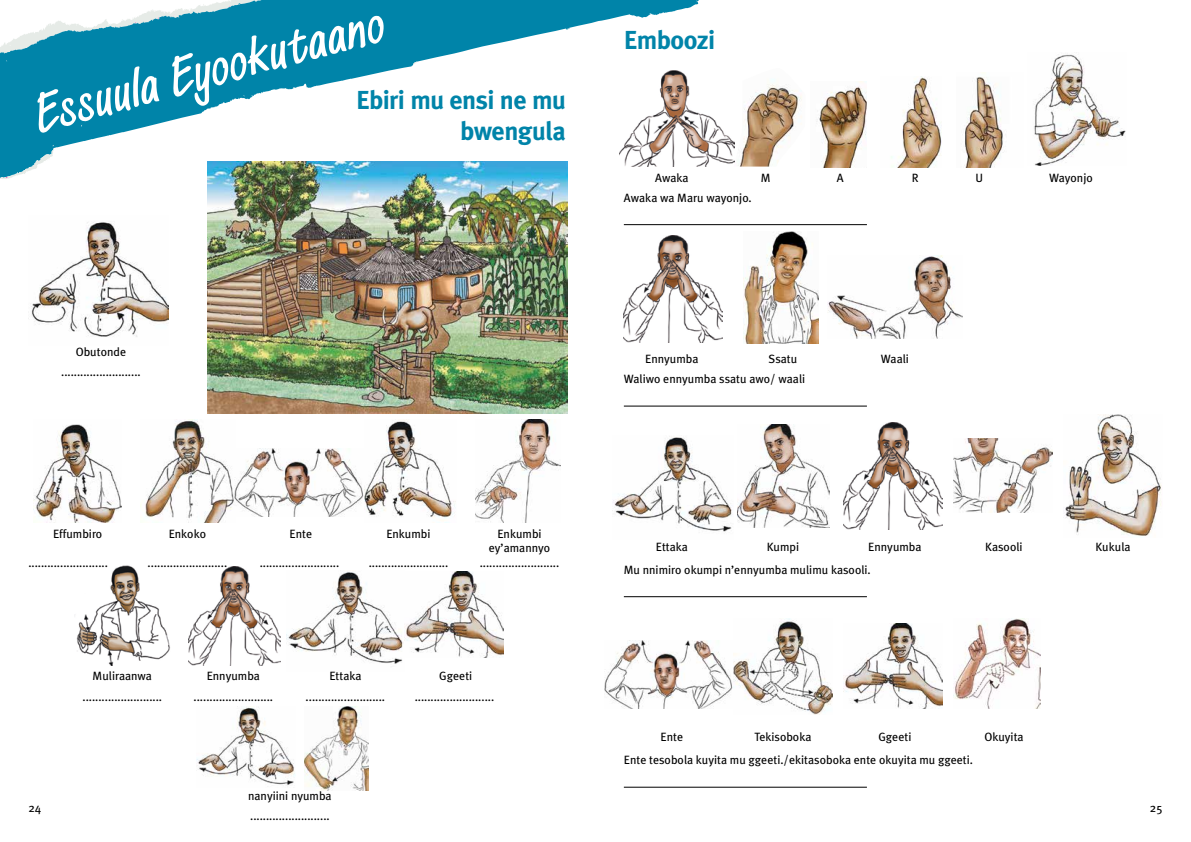
<style>
.page{position:relative;width:1191px;height:842px;background:#fff}
.page>*{position:absolute;margin:0;border:0;box-sizing:border-box;transform-origin:0 0}
.t1{font:italic 48.3px "Bighand TT";color:#fff;scale:1.07 1}
.t2{font:700 26px/31.2px "Meta Plus";letter-spacing:-.025em;color:#0084a9;text-align:right}
.t3{font:12px/20.1px "Meta Plus";color:#000;text-align:center}
</style>
<div class="page">
<svg style="left:0;top:0;width:698px;height:187px"></svg>
<svg style="left:413px;top:62px;width:4px;height:3px"></svg>
<svg style="left:0;top:145px;width:54px;height:34px"></svg>
<svg style="left:0;top:0;width:659px;height:23px"></svg>
<img style="left:208px;top:162px;width:359px;height:251px">
<img style="left:28px;top:222px;width:140px;height:115px">
<img style="left:34px;top:424px;width:87px;height:99px">
<img style="left:74px;top:565px;width:96px;height:101px">
<img style="left:140px;top:420px;width:94px;height:103px">
<img style="left:188px;top:566px;width:92px;height:100px">
<img style="left:234px;top:448px;width:130px;height:68px">
<img style="left:604px;top:640px;width:130px;height:68px">
<img style="left:286px;top:572px;width:117px;height:92px">
<img style="left:364px;top:420px;width:92px;height:103px">
<img style="left:404px;top:572px;width:99px;height:85px">
<img style="left:475px;top:420px;width:85px;height:103px">
<img style="left:197px;top:707px;width:99px;height:79px">
<img style="left:304px;top:706px;width:65px;height:85px">
<img style="left:827px;top:256px;width:135px;height:83px">
<img style="left:619px;top:68px;width:183px;height:99px">
<img style="left:1034px;top:54px;width:92px;height:111px">
<img style="left:624px;top:236px;width:98px;height:106px">
<img style="left:612px;top:436px;width:120px;height:96px">
<img style="left:737px;top:425px;width:92px;height:103px">
<img style="left:734px;top:618px;width:98px;height:96px">
<img style="left:844px;top:422px;width:98px;height:107px">
<img style="left:844px;top:623px;width:98px;height:86px">
<img style="left:954px;top:439px;width:98px;height:74px">
<img style="left:954px;top:618px;width:86px;height:90px">
<img style="left:1065px;top:414px;width:97px;height:122px">
<img style="left:743px;top:232px;width:75px;height:112px">
<hr style="left:624px;top:224px;width:243px;height:1px;background:#000">
<hr style="left:624px;top:406px;width:243px;height:1px;background:#000">
<hr style="left:624px;top:596px;width:243px;height:1px;background:#000">
<hr style="left:624px;top:787px;width:243px;height:1px;background:#000">
<img style="left:816px;top:81px;width:51px;height:87px">
<img style="left:891px;top:77px;width:50px;height:91px">
<img style="left:964px;top:77px;width:39px;height:90px">
<h1 class="t1" style="left:25px;top:86px;width:338px;rotate:-15deg">Essuula Eyookutaano</h1>
<h2 class="t2" style="left:356px;top:84px;width:211px">Ebiri mu ensi ne mu bwengula</h2>
<p class="t3" style="left:61px;top:342px;width:81px">Obutonde .........................</p>
<p class="t3" style="left:53px;top:523px;width:51px">Effumbiro</p>
<p class="t3" style="left:169px;top:523px;width:39px">Enkoko</p>
<p class="t3" style="left:289px;top:523px;width:24px">Ente</p>
<p class="t3" style="left:386px;top:523px;width:46px">Enkumbi</p>
<p class="t3" style="left:489px;top:526px;width:63px;line-height:14.4px">Enkumbi ey’amannyo</p>
<p class="t3" style="left:28px;top:552px;width:81px">.........................</p>
<p class="t3" style="left:148px;top:552px;width:81px">.........................</p>
<p class="t3" style="left:260px;top:552px;width:81px">.........................</p>
<p class="t3" style="left:369px;top:552px;width:81px">.........................</p>
<p class="t3" style="left:480px;top:552px;width:81px">.........................</p>
<p class="t3" style="left:93px;top:666px;width:61px">Muliraanwa</p>
<p class="t3" style="left:207px;top:666px;width:55px">Ennyumba</p>
<p class="t3" style="left:329px;top:666px;width:34px">Ettaka</p>
<p class="t3" style="left:439px;top:666px;width:35px">Ggeeti</p>
<p class="t3" style="left:83px;top:686px;width:81px">.........................</p>
<p class="t3" style="left:194px;top:686px;width:81px">.........................</p>
<p class="t3" style="left:306px;top:686px;width:81px">.........................</p>
<p class="t3" style="left:415px;top:686px;width:81px">.........................</p>
<h2 class="t2" style="left:624px;top:24px;width:93px">Emboozi</h2>
<p class="t3" style="left:655px;top:167px;width:35px">Awaka</p>
<p class="t3" style="left:1049px;top:167px;width:45px">Wayonjo</p>
<p class="t3" style="left:624px;top:187px;width:129px">Awaka wa Maru wayonjo.</p>
<p class="t3" style="left:760px;top:167px;width:11px">M</p>
<p class="t3" style="left:836px;top:167px;width:8px">A</p>
<p class="t3" style="left:911px;top:167px;width:8px">R</p>
<p class="t3" style="left:975px;top:167px;width:9px">U</p>
<p class="t3" style="left:645px;top:349px;width:55px">Ennyumba</p>
<p class="t3" style="left:768px;top:349px;width:30px">Ssatu</p>
<p class="t3" style="left:881px;top:349px;width:29px">Waali</p>
<p class="t3" style="left:624px;top:369px;width:183px">Waliwo ennyumba ssatu awo/ waali</p>
<p class="t3" style="left:656px;top:536px;width:34px">Ettaka</p>
<p class="t3" style="left:766px;top:536px;width:34px">Kumpi</p>
<p class="t3" style="left:868px;top:536px;width:55px">Ennyumba</p>
<p class="t3" style="left:985px;top:536px;width:39px">Kasooli</p>
<p class="t3" style="left:1095px;top:536px;width:37px">Kukula</p>
<p class="t3" style="left:624px;top:559px;width:248px">Mu nnimiro okumpi n’ennyumba mulimu kasooli.</p>
<p class="t3" style="left:660px;top:727px;width:24px">Ente</p>
<p class="t3" style="left:754px;top:727px;width:59px">Tekisoboka</p>
<p class="t3" style="left:878px;top:727px;width:35px">Ggeeti</p>
<p class="t3" style="left:984px;top:727px;width:41px">Okuyita</p>
<p class="t3" style="left:624px;top:750px;width:351px">Ente tesobola kuyita mu ggeeti./ekitasoboka ente okuyita mu ggeeti.</p>
<p class="t3" style="left:248px;top:786px;width:85px;text-align:left">nanyiini nyumba .........................</p>
<p class="t3" style="left:28px;top:798px;width:14px">24</p>
<p class="t3" style="left:1149px;top:798px;width:14px">25</p>
</div>
